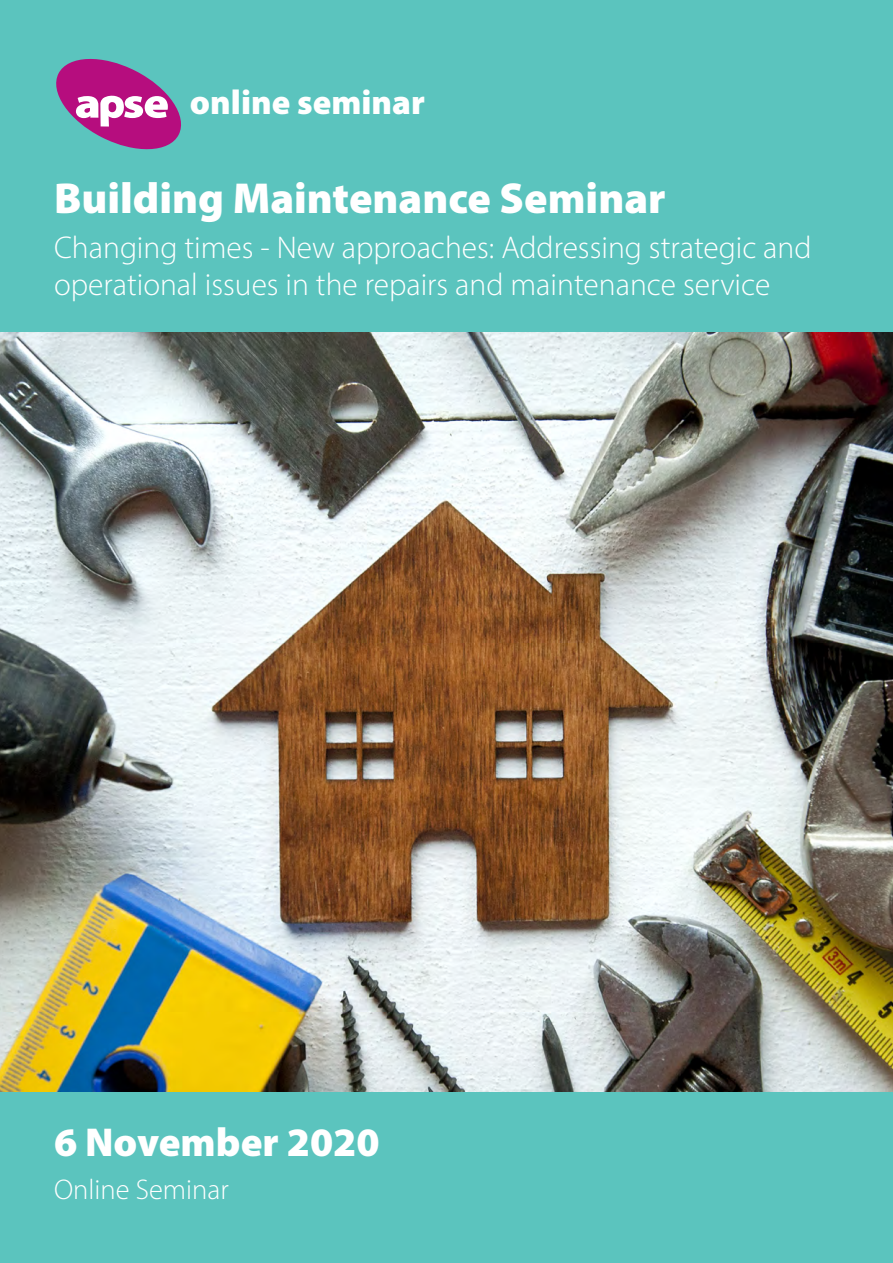
<style>
.page{position:relative;width:893px;height:1263px;background:#fff}
.page>*{position:absolute;margin:0;border:0;box-sizing:border-box;transform-origin:0 0}
.t1{font:900 43.5px "Myriad Pro";color:#fff}
.t2{font:900 40.5px "Myriad Pro";color:#fff}
.t3{font:900 34.5px "Myriad Pro";color:#fff}
.t4{font:700 32.85px "Myriad Pro";color:#fff}
.t5{font:300 31.5px/37.5px "Myriad Pro";color:#fff}
.t6{font:300 28.5px "Myriad Pro";color:#fff}
</style>
<div class="page">
<img style="left:0;top:332px;width:893px;height:760px">
<div style="left:0;top:1092px;width:893px;height:171px;background:#5bc4be"></div>
<div style="left:0;top:0;width:893px;height:332px;background:#5bc4be"></div>
<svg style="left:56px;top:58px;width:125px;height:92px"></svg>
<p class="t3" style="left:190px;top:79px;width:236px">online seminar</p>
<p class="t4" style="left:192px;top:81px;width:133px">seminars</p>
<h1 class="t1" style="left:54px;top:170px;width:613px">Building Maintenance Seminar</h1>
<p class="t5" style="left:54px;top:228px;width:759px">Changing times - New approaches: Addressing strategic and operational issues in the repairs and maintenance service</p>
<p class="t2" style="left:54px;top:1115px;width:327px">6 November 2020</p>
<p class="t6" style="left:54px;top:1172px;width:176px">Online Seminar</p>
</div>
